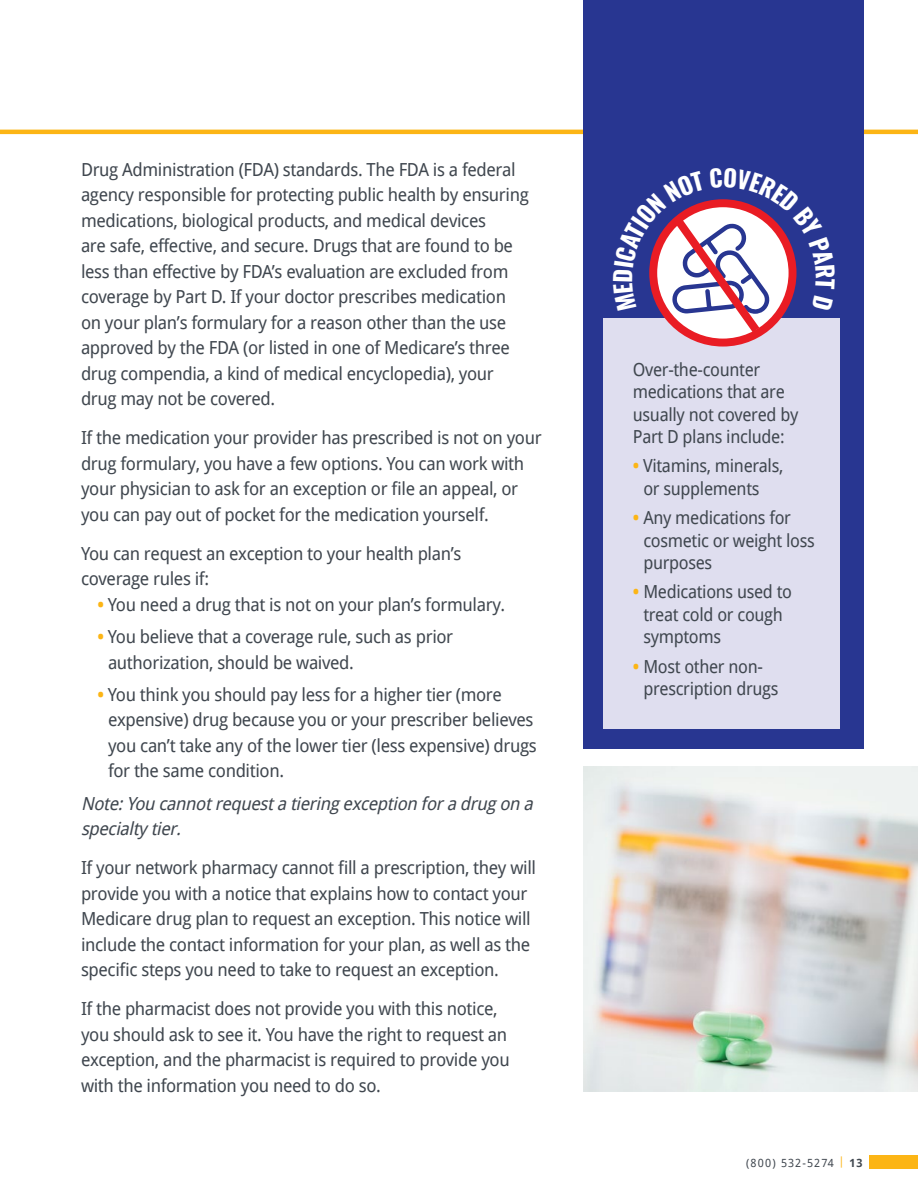
<style>
.page{position:relative;width:918px;height:1188px;background:#fff}
.page>*{position:absolute;margin:0;border:0;box-sizing:border-box;transform-origin:0 0}
.t1{font:18px/25.5px "Droid Sans";letter-spacing:-.02em;color:#40474f}
.t2{font:18px/22.5px "Droid Sans";letter-spacing:-.02em;color:#40474f;scale:.95 1}
.t3{font:italic 18px/25.5px "Droid Sans";color:#40474f}
.t4{font:11.25px "Droid Sans";letter-spacing:.09em;color:#40474f}
.s1{font-weight:700;color:#fcb515}
.s2{color:#fcb515}
.s3{font-weight:700}
</style>
<div class="page">
<div style="left:869px;top:1155px;width:49px;height:14px;background:#fcb515"></div>
<hr style="left:0;top:130px;width:918px;height:4px;background:#fcb515">
<div style="left:583px;top:0;width:281px;height:748px;background:#283691"></div>
<div style="left:604px;top:318px;width:236px;height:411px;background:#dfdeef"></div>
<img style="left:583px;top:767px;width:335px;height:324px">
<svg style="left:649px;top:199px;width:148px;height:142px"></svg>
<p class="t1" style="left:81px;top:156px;width:449px">Drug Administration (FDA) standards. The FDA is a federal agency responsible for protecting public health by ensuring medications, biological products, and medical devices<br>are safe, effective, and secure. Drugs that are found to be less than effective by FDA’s evaluation are excluded from coverage by Part D. If your doctor prescribes medication on your plan’s formulary for a reason other than the use approved by the FDA (or listed in one of Medicare’s three drug compendia, a kind of medical encyclopedia), your drug may not be covered.</p>
<p class="t1" style="left:81px;top:425px;width:462px">If the medication your provider has prescribed is not on your drug formulary, you have a few options. You can work with your physician to ask for an exception or file an appeal, or you can pay out of pocket for the medication yourself.</p>
<p class="t1" style="left:81px;top:540px;width:382px">You can request an exception to your health plan’s coverage rules if:</p>
<p class="t1" style="left:97px;top:591px;width:409px"><span class="s1">•</span> You need a drug that is not on your plan’s formulary.</p>
<p class="t1" style="left:108px;top:623px;width:347px;text-indent:-11px"><span class="s1">•</span> You believe that a coverage rule, such as prior authorization, should be waived.</p>
<p class="t1" style="left:108px;top:681px;width:430px;text-indent:-11px"><span class="s1">•</span> You think you should pay less for a higher tier (more expensive) drug because you or your prescriber believes you can’t take any of the lower tier (less expensive) drugs for the same condition.</p>
<p class="t3" style="left:81px;top:790px;width:458px">Note:Youcannotrequestatieringexceptionforadrugona specialtytier.</p>
<p class="t1" style="left:81px;top:854px;width:457px">If your network pharmacy cannot fill a prescription, they will provide you with a notice that explains how to contact your Medicare drug plan to request an exception. This notice will include the contact information for your plan, as well as the specific steps you need to take to request an exception.</p>
<p class="t1" style="left:81px;top:995px;width:430px">If the pharmacist does not provide you with this notice, you should ask to see it. You have the right to request an exception, and the pharmacist is required to provide you with the information you need to do so.</p>
<p class="t2" style="left:633px;top:357px;width:176px">Over-the-counter medications that are usually not covered by<br>Part D plans include:</p>
<p class="t2" style="left:643px;top:454px;width:149px;text-indent:-10px"><span class="s1">•</span> Vitamins, minerals, or supplements</p>
<p class="t2" style="left:643px;top:506px;width:182px;text-indent:-10px"><span class="s1">•</span> Any medications for cosmetic or weight loss purposes</p>
<p class="t2" style="left:643px;top:580px;width:158px;text-indent:-10px"><span class="s1">•</span> Medications used to treat cold or cough symptoms</p>
<p class="t2" style="left:643px;top:654px;width:144px;text-indent:-10px"><span class="s1">•</span> Most other non&shy;prescription drugs</p>
<p class="t4" style="left:746px;top:1155px;width:118px">(800) 532-5274 <span class="s2">|</span> <span class="s3">13</span></p>
</div>
